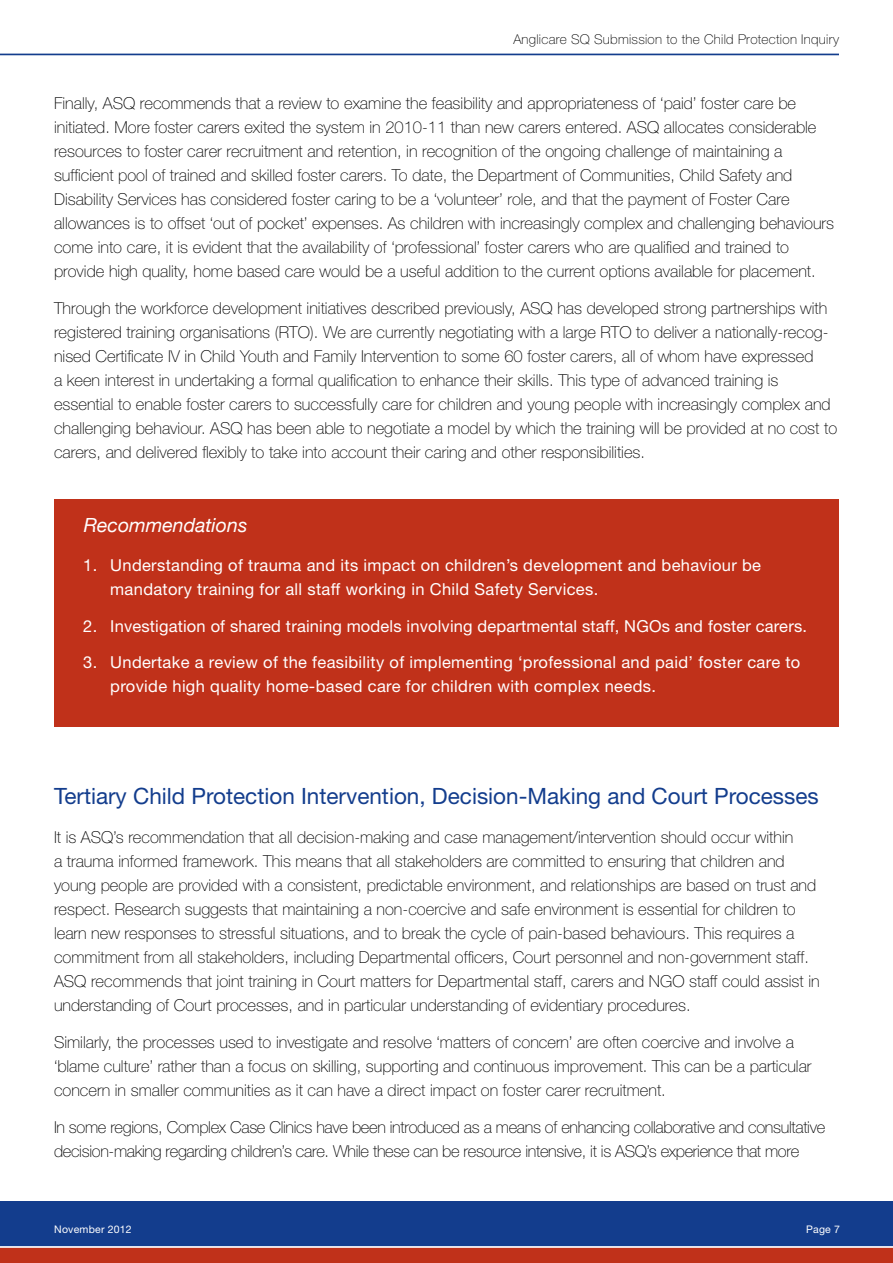
<style>
.page{position:relative;width:893px;height:1263px;background:#fff}
.page>*{position:absolute;margin:0;border:0;box-sizing:border-box;transform-origin:0 0}
.t1{font:22.5px "Helvetica Neue";color:#133d8d}
.t2{font:italic 19.5px "Helvetica Neue";color:#fff}
.t3{font:100 16.5px/24px "Helvetica Neue";color:#000}
.t4{font:16.5px/24px "Helvetica Neue";letter-spacing:.02em;color:#fff}
.t5{font:100 16.5px/24px "Helvetica Neue";letter-spacing:-.02em;color:#000}
.t6{font:100 13.5px "Helvetica Neue";letter-spacing:.02em;color:#000}
.t7{font:10.5px "Helvetica Neue";letter-spacing:.02em;color:#fff}
</style>
<div class="page">
<div style="left:0;top:1201px;width:893px;height:62px;background:#133d8d"></div>
<div style="left:0;top:1247px;width:893px;height:16px;background:#c0311a"></div>
<hr style="left:0;top:1246px;width:893px;height:2px;background:#fff">
<hr style="left:0;top:54px;width:839px;height:1px;background:#133d8d">
<div style="left:54px;top:500px;width:785px;height:227px;background:#c0311a"></div>
<p class="t6" style="left:513px;top:31px;width:327px">Anglicare SQ Submission to the Child Protection Inquiry</p>
<p class="t3" style="left:54px;top:91px;width:782px">Finally, ASQ recommends that a review to examine the feasibility and appropriateness of ‘paid’ foster care be initiated. More foster carers exited the system in 2010-11 than new carers entered. ASQ allocates considerable resources to foster carer recruitment and retention, in recognition of the ongoing challenge of maintaining a sufficient pool of trained and skilled foster carers. To date, the Department of Communities, Child Safety and Disability Services has considered foster caring to be a ‘volunteer’ role, and that the payment of Foster Care allowances is to offset ‘out of pocket’ expenses. As children with increasingly complex and challenging behaviours come into care, it is evident that the availability of ‘professional’ foster carers who are qualified and trained to provide high quality, home based care would be a useful addition to the current options available for placement.</p>
<p class="t3" style="left:54px;top:296px;width:785px">Through the workforce development initiatives described previously, ASQ has developed strong partnerships with registered training organisations (RTO). We are currently negotiating with a large RTO to deliver a nationally-recog&shy;nised Certificate IV in Child Youth and Family Intervention to some 60 foster carers, all of whom have expressed<br>a keen interest in undertaking a formal qualification to enhance their skills. This type of advanced training is essential to enable foster carers to successfully care for children and young people with increasingly complex and challenging behaviour. ASQ has been able to negotiate a model by which the training will be provided at no cost to carers, and delivered flexibly to take into account their caring and other responsibilities.</p>
<p class="t2" style="left:84px;top:513px;width:165px">Recommendations</p>
<p class="t4" style="left:110px;top:553px;width:652px;text-indent:-27px">1. Understanding of trauma and its impact on children’s development and behaviour be mandatory training for all staff working in Child Safety Services.</p>
<p class="t4" style="left:83px;top:613px;width:725px">2. Investigation of shared training models involving departmental staff, NGOs and foster carers.</p>
<p class="t4" style="left:110px;top:650px;width:692px;text-indent:-27px">3. Undertake a review of the feasibility of implementing ‘professional and paid’ foster care to provide high quality home-based care for children with complex needs.</p>
<h1 class="t1" style="left:54px;top:783px;width:766px">Tertiary Child Protection Intervention, Decision-Making and Court Processes</h1>
<p class="t3" style="left:54px;top:825px;width:767px">It is ASQ’s recommendation that all decision-making and case management/intervention should occur within<br>a trauma informed framework. This means that all stakeholders are committed to ensuring that children and young people are provided with a consistent, predictable environment, and relationships are based on trust and respect. Research suggests that maintaining a non-coercive and safe environment is essential for children to learn new responses to stressful situations, and to break the cycle of pain-based behaviours. This requires a commitment from all stakeholders, including Departmental officers, Court personnel and non-government staff.<br>ASQ recommends that joint training in Court matters for Departmental staff, carers and NGO staff could assist in understanding of Court processes, and in particular understanding of evidentiary procedures.</p>
<p class="t3" style="left:54px;top:1030px;width:759px">Similarly, the processes used to investigate and resolve ‘matters of concern’ are often coercive and involve a ‘blame culture’ rather than a focus on skilling, supporting and continuous improvement. This can be a particular concern in smaller communities as it can have a direct impact on foster carer recruitment.</p>
<p class="t5" style="left:54px;top:1115px;width:773px">In some regions, Complex Case Clinics have been introduced as a means of enhancing collaborative and consultative decision-making regarding children’s care. While these can be resource intensive, it is ASQ’s experience that more</p>
<p class="t7" style="left:54px;top:1223px;width:79px">November 2012</p>
<p class="t7" style="left:806px;top:1223px;width:35px">Page 7</p>
</div>
